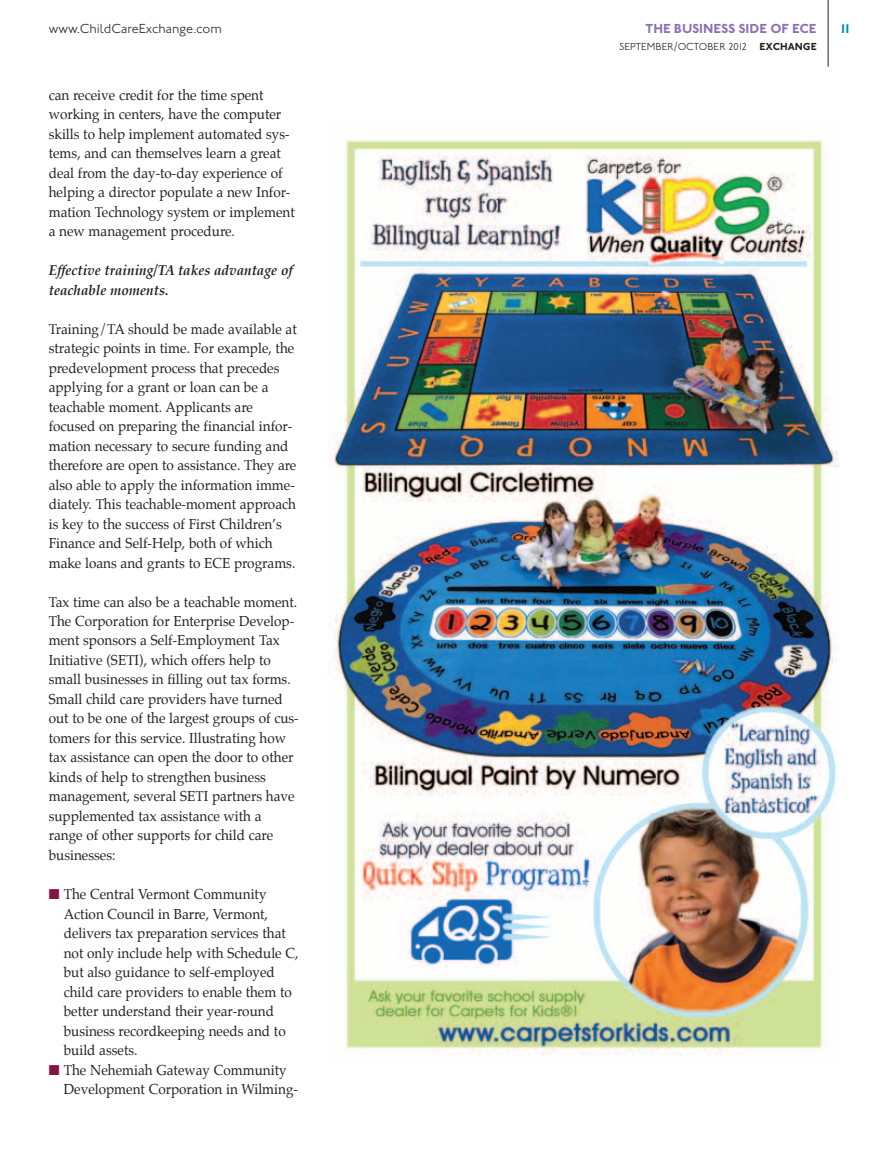
<style>
.page{position:relative;width:891px;height:1161px;background:#fff}
.page>*{position:absolute;margin:0;border:0;box-sizing:border-box;transform-origin:0 0}
.t1{font:14.25px/19.5px "Palatino";color:#231f20;scale:.95 1}
.t2{font:italic 700 14.25px/19.5px "Palatino";color:#231f20;scale:.95 1}
.t3{font:300 13.5px "Johnston ITC";color:#231f20}
.t4{font:700 13.5px "Johnston ITC";color:#8972b3}
.t5{font:700 13.5px "Johnston ITC";color:#0093b4}
.t6{font:300 10.5px "Johnston ITC";color:#231f20}
.s1{font-weight:700}
.s2{color:#871144}
</style>
<div class="page">
<hr style="left:828px;top:0;width:1px;height:67px;background:#231f20">
<img style="left:328px;top:138px;width:512px;height:917px">
<p class="t3" style="left:49px;top:21px;width:175px">www.ChildCareExchange.com</p>
<p class="t4" style="left:646px;top:21px;width:173px">THE BUSINESS SIDE OF ECE</p>
<p class="t5" style="left:839px;top:21px;width:14px">11</p>
<p class="t6" style="left:619px;top:40px;width:199px">SEPTEMBER/OCTOBER 2012 <span class="s1">EXCHANGE</span></p>
<p class="t1" style="left:49px;top:85px;width:261px">can receive credit for the time spent working in centers, have the computer skills to help implement automated sys&shy;tems, and can themselves learn a great deal from the day-to-day experience of helping a director populate a new Infor&shy;mation Technology system or implement a new management procedure.</p>
<p class="t2" style="left:49px;top:261px;width:259px">Effective training/TA takes advantage of teachable moments.</p>
<p class="t1" style="left:49px;top:319px;width:263px">Training/TA should be made available at strategic points in time. For example, the predevelopment process that precedes applying for a grant or loan can be a teachable moment. Applicants are focused on preparing the financial infor&shy;mation necessary to secure funding and therefore are open to assistance. They are also able to apply the information imme&shy;diately. This teachable-moment approach is key to the success of First Children’s Finance and Self-Help, both of which make loans and grants to ECE programs.</p>
<p class="t1" style="left:49px;top:592px;width:265px">Tax time can also be a teachable moment.<br>The Corporation for Enterprise Develop&shy;ment sponsors a Self-Employment Tax Initiative (SETI), which offers help to small businesses in filling out tax forms.<br>Small child care providers have turned out to be one of the largest groups of cus&shy;tomers for this service. Illustrating how tax assistance can open the door to other kinds of help to strengthen business management, several SETI partners have supplemented tax assistance with a range of other supports for child care businesses:</p>
<p class="t1" style="left:64px;top:884px;width:249px;text-indent:-15px"><span class="s2">■</span> The Central Vermont Community Action Council in Barre, Vermont, delivers tax preparation services that not only include help with Schedule C, but also guidance to self-employed child care providers to enable them to better understand their year-round business recordkeeping needs and to build assets.</p>
<p class="t1" style="left:64px;top:1060px;width:248px;text-indent:-15px"><span class="s2">■</span> The Nehemiah Gateway Community<br>Development Corporation in Wilming-</p>
</div>
